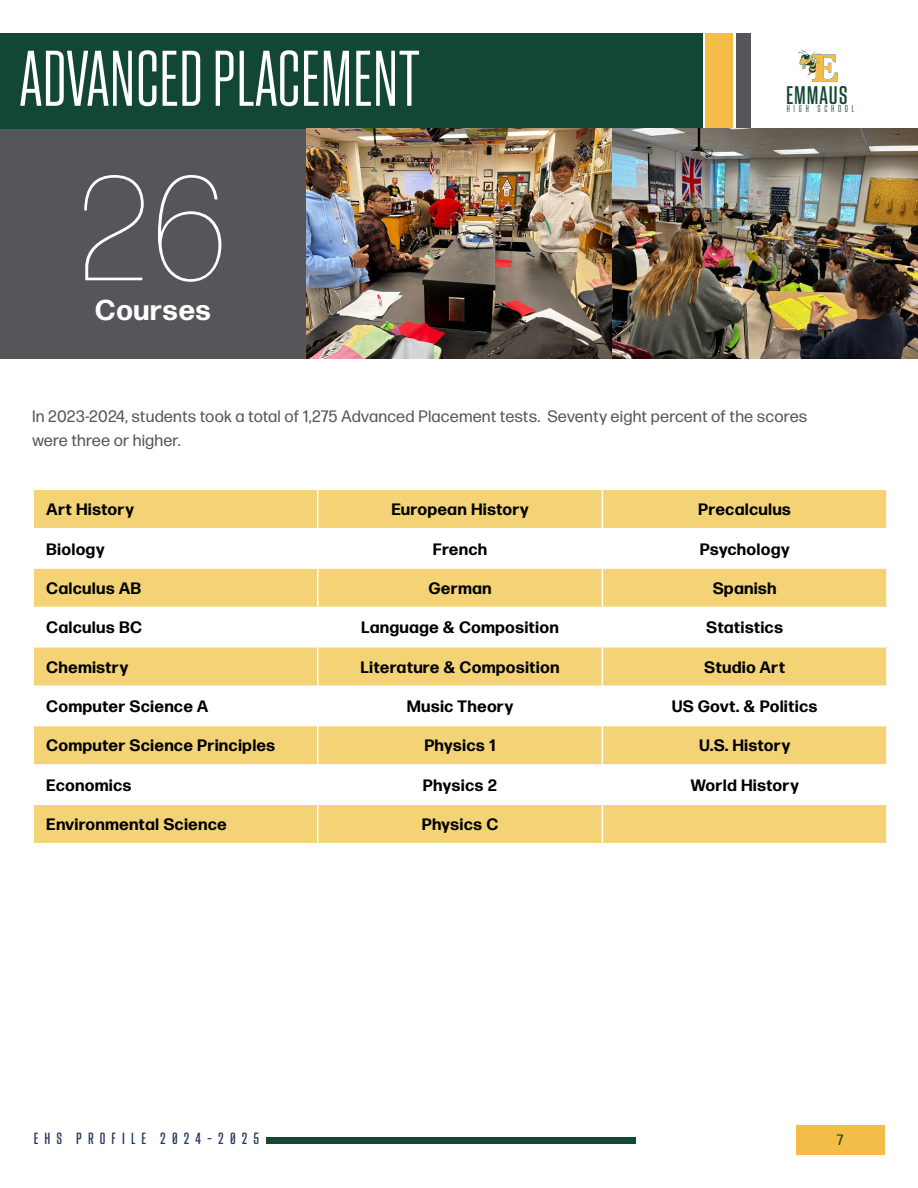
<style>
.page{position:relative;width:918px;height:1188px;background:#fff}
.page>*{position:absolute;margin:0;border:0;box-sizing:border-box;transform-origin:0 0}
.t1{font:100 148.35px "Forma DJR Display";color:#fff}
.t2{font:300 81px "Monte Stella";color:#fff}
.t3{font:700 28.65px "Forma DJR Display";letter-spacing:.05em;color:#fff}
.t4{font:25.95px "Monte Stella";letter-spacing:.03em;color:#124734}
.t5{font:700 16.5px "Forma DJR Display";letter-spacing:.05em;color:#000}
.t6{font:16.5px/24px "Forma DJR Display";letter-spacing:.05em;color:#54565a}
.t7{font:16.5px "Monte Stella";letter-spacing:.37em;color:#243560}
.t8{font:15px "Forma DJR Display";color:#124734}
.t9{font:300 10.2px "Monte Stella";letter-spacing:.37em;color:#124734}
</style>
<div class="page">
<div style="left:706px;top:34px;width:27px;height:95px;background:#f3bd48"></div>
<div style="left:736px;top:34px;width:15px;height:95px;background:#54565a"></div>
<div style="left:0;top:34px;width:703px;height:95px;background:#124734"></div>
<svg style="left:798px;top:50px;width:39px;height:32px"></svg>
<div style="left:796px;top:1125px;width:88px;height:29px;background:#f3bd48"></div>
<div style="left:267px;top:1137px;width:369px;height:7px;background:#124734"></div>
<div style="left:34px;top:490px;width:852px;height:353px;background:#f3d375"></div>
<svg style="left:34px;top:529px;width:852px;height:275px"></svg>
<hr style="left:318px;top:528px;width:284px;height:1px;background:#fff">
<hr style="left:317px;top:529px;width:2px;height:38px;background:#fff">
<hr style="left:602px;top:528px;width:286px;height:1px;background:#fff">
<hr style="left:32px;top:567px;width:286px;height:2px;background:#fff">
<hr style="left:318px;top:567px;width:284px;height:2px;background:#fff">
<hr style="left:317px;top:569px;width:2px;height:38px;background:#fff">
<hr style="left:602px;top:567px;width:286px;height:2px;background:#fff">
<hr style="left:32px;top:607px;width:286px;height:1px;background:#fff">
<hr style="left:318px;top:607px;width:284px;height:1px;background:#fff">
<hr style="left:317px;top:608px;width:2px;height:38px;background:#fff">
<hr style="left:602px;top:607px;width:286px;height:1px;background:#fff">
<hr style="left:32px;top:646px;width:286px;height:2px;background:#fff">
<hr style="left:318px;top:646px;width:284px;height:2px;background:#fff">
<hr style="left:317px;top:648px;width:2px;height:37px;background:#fff">
<hr style="left:602px;top:646px;width:286px;height:2px;background:#fff">
<hr style="left:32px;top:685px;width:286px;height:2px;background:#fff">
<hr style="left:318px;top:685px;width:284px;height:2px;background:#fff">
<hr style="left:317px;top:687px;width:2px;height:38px;background:#fff">
<hr style="left:602px;top:685px;width:286px;height:2px;background:#fff">
<hr style="left:32px;top:725px;width:286px;height:1px;background:#fff">
<hr style="left:318px;top:725px;width:284px;height:1px;background:#fff">
<hr style="left:317px;top:726px;width:2px;height:38px;background:#fff">
<hr style="left:602px;top:725px;width:286px;height:1px;background:#fff">
<hr style="left:32px;top:764px;width:286px;height:2px;background:#fff">
<hr style="left:318px;top:764px;width:284px;height:2px;background:#fff">
<hr style="left:317px;top:766px;width:2px;height:38px;background:#fff">
<hr style="left:602px;top:764px;width:286px;height:2px;background:#fff">
<hr style="left:32px;top:804px;width:286px;height:1px;background:#fff">
<hr style="left:318px;top:804px;width:284px;height:1px;background:#fff">
<hr style="left:317px;top:805px;width:2px;height:38px;background:#fff">
<hr style="left:602px;top:804px;width:286px;height:1px;background:#fff">
<hr style="left:317px;top:490px;width:2px;height:38px;background:#fff">
<hr style="left:32px;top:528px;width:286px;height:1px;background:#fff">
<hr style="left:602px;top:490px;width:1px;height:38px;background:#fff">
<hr style="left:602px;top:529px;width:1px;height:38px;background:#fff">
<hr style="left:602px;top:569px;width:1px;height:38px;background:#fff">
<hr style="left:602px;top:608px;width:1px;height:38px;background:#fff">
<hr style="left:602px;top:648px;width:1px;height:37px;background:#fff">
<hr style="left:602px;top:687px;width:1px;height:38px;background:#fff">
<hr style="left:602px;top:726px;width:1px;height:38px;background:#fff">
<hr style="left:602px;top:766px;width:1px;height:38px;background:#fff">
<hr style="left:602px;top:805px;width:1px;height:38px;background:#fff">
<div style="left:0;top:129px;width:306px;height:230px;background:#54565a"></div>
<img style="left:306px;top:129px;width:612px;height:230px">
<h2 class="t2" style="left:19px;top:33px;width:402px">ADVANCED PLACEMENT</h2>
<h1 class="t1" style="left:81px;top:137px;width:146px">26</h1>
<h3 class="t3" style="left:96px;top:292px;width:117px">Courses</h3>
<h3 class="t4" style="left:786px;top:80px;width:63px">EMMAUS</h3>
<p class="t9" style="left:787px;top:103px;width:69px">HIGH SCHOOL</p>
<p class="t6" style="left:32px;top:404px;width:776px">In 2023-2024, students took a total of 1,275 Advanced Placement tests. Seventy eight percent of the scores were three or higher.</p>
<p class="t5" style="left:47px;top:499px;width:89px">Art History</p>
<p class="t5" style="left:392px;top:499px;width:138px">European History</p>
<p class="t5" style="left:699px;top:499px;width:94px">Precalculus</p>
<p class="t5" style="left:47px;top:538px;width:59px">Biology</p>
<p class="t5" style="left:433px;top:538px;width:55px">French</p>
<p class="t5" style="left:700px;top:538px;width:91px">Psychology</p>
<p class="t5" style="left:47px;top:578px;width:96px">Calculus AB</p>
<p class="t5" style="left:429px;top:578px;width:64px">German</p>
<p class="t5" style="left:713px;top:578px;width:65px">Spanish</p>
<p class="t5" style="left:47px;top:617px;width:97px">Calculus BC</p>
<p class="t5" style="left:362px;top:617px;width:199px">Language &amp; Composition</p>
<p class="t5" style="left:706px;top:617px;width:78px">Statistics</p>
<p class="t5" style="left:47px;top:656px;width:83px">Chemistry</p>
<p class="t5" style="left:361px;top:656px;width:200px">Literature &amp; Composition</p>
<p class="t5" style="left:705px;top:656px;width:82px">Studio Art</p>
<p class="t5" style="left:47px;top:696px;width:163px">Computer Science A</p>
<p class="t5" style="left:407px;top:696px;width:108px">Music Theory</p>
<p class="t5" style="left:672px;top:696px;width:147px">US Govt. &amp; Politics</p>
<p class="t5" style="left:47px;top:735px;width:230px">Computer Science Principles</p>
<p class="t5" style="left:425px;top:735px;width:72px">Physics 1</p>
<p class="t5" style="left:700px;top:735px;width:92px">U.S. History</p>
<p class="t5" style="left:47px;top:775px;width:86px">Economics</p>
<p class="t5" style="left:423px;top:775px;width:75px">Physics 2</p>
<p class="t5" style="left:691px;top:775px;width:109px">World History</p>
<p class="t5" style="left:47px;top:814px;width:182px">Environmental Science</p>
<p class="t5" style="left:422px;top:814px;width:78px">Physics C</p>
<p class="t7" style="left:34px;top:1129px;width:227px">EHS PROFILE 2024-2025</p>
<p class="t8" style="left:837px;top:1131px;width:8px">7</p>
</div>
